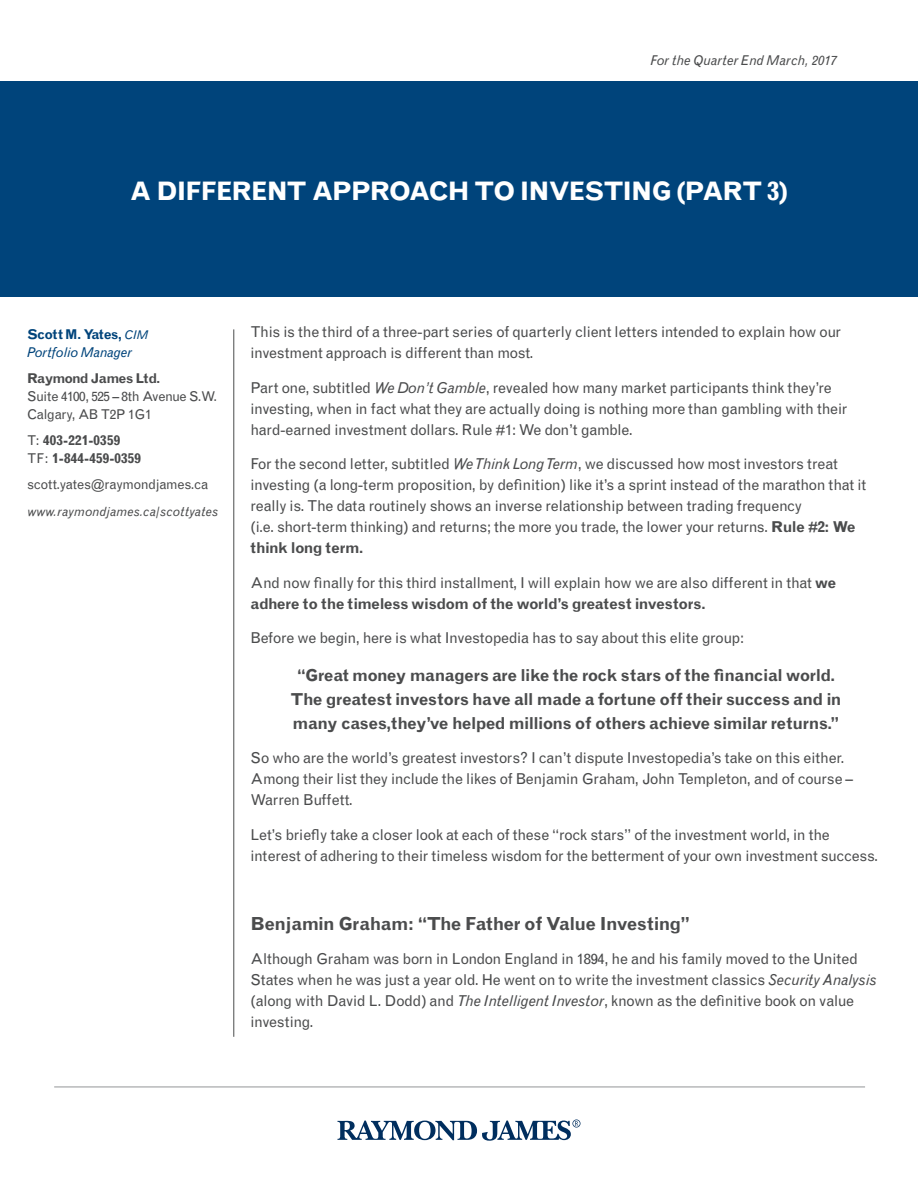
<style>
.page{position:relative;width:918px;height:1188px;background:#fff}
.page>*{position:absolute;margin:0;border:0;box-sizing:border-box;transform-origin:0 0}
.t1{font:700 25.5px "Grotesque MTRJ Corrected";letter-spacing:-.05em;color:#fff}
.Body_Copy{font:700 18px "Grotesque MTRJ Corrected";letter-spacing:-.025em;color:#4b4c4d}
.Body_Copy-2{font:700 16.5px/24px "Grotesque MTRJ Corrected";letter-spacing:-.03em;color:#4b4c4d;text-align:center}
.Body_Copy-3{font:15px/21px "Grotesque MTRJ Corrected";letter-spacing:-.02em;color:#4b4c4d}
.Body_Text{font:13.5px/18px "Grotesque MTRJ Corrected";letter-spacing:-.02em;color:#4b4c4d}
.Body_Text-2{font:italic 13.5px/18px "Grotesque MTRJ Corrected";letter-spacing:-.005em;color:#00447b}
.Body_Text-3{font:700 13.5px/18px "Grotesque MTRJ Corrected";letter-spacing:.015em;color:#4b4c4d}
.t2{font:italic 13.5px "Grotesque MTRJ Corrected";letter-spacing:-.015em;color:#4b4c4d}
.Body_Text-4{font:italic 12.75px "Grotesque MTRJ Corrected";letter-spacing:.01em;color:#4b4c4d}
.s1{font-weight:700;font-style:normal}
.s2{font-size:12px}
.s3{font-weight:700}
.s4{font-weight:400}
.s5{font-style:italic}
</style>
<div class="page">
<div style="left:0;top:81px;width:918px;height:216px;background:#00447b"></div>
<hr style="left:234px;top:329px;width:1px;height:708px;background:#4b4c4d">
<svg style="left:338px;top:1119px;width:242px;height:21px"></svg>
<hr style="left:54px;top:1087px;width:811px;height:1px;background:#939598">
<p class="t2" style="left:650px;top:52px;width:188px">For the Quarter End March, 2017</p>
<p class="t1" style="left:130px;top:176px;width:660px">A DIFFERENT APPROACH TO INVESTING (PART 3)</p>
<p class="Body_Text-2" style="left:27px;top:326px;width:123px"><span class="s1">Scott M. Yates,</span> <span class="s2">CIM<br></span>Portfolio Manager</p>
<p class="Body_Text" style="left:27px;top:370px;width:192px"><span class="s3">Raymond James Ltd.<br></span>Suite 4100, 525 – 8th Avenue S.W.<br>Calgary, AB T2P 1G1</p>
<p class="Body_Text-3" style="left:27px;top:432px;width:116px"><span class="s4">T:</span> 403-221-0359<br><span class="s4">TF:</span> 1-844-459-0359</p>
<p class="Body_Text" style="left:27px;top:476px;width:183px">scott.yates@raymondjames.ca</p>
<p class="Body_Text-4" style="left:27px;top:504px;width:193px">www.raymondjames.ca/scottyates</p>
<p class="Body_Copy-3" style="left:250px;top:322px;width:592px">This is the third of a three-part series of quarterly client letters intended to explain how our investment approach is different than most.</p>
<p class="Body_Copy-3" style="left:250px;top:377px;width:599px">Part one, subtitled <span class="s5">We Don’t Gamble</span>, revealed how many market participants think they’re investing, when in fact what they are actually doing is nothing more than gambling with their hard-earned investment dollars. Rule #1: We don’t gamble.</p>
<p class="Body_Copy-3" style="left:250px;top:454px;width:617px">For the second letter, subtitled <span class="s5">We Think Long Term</span>, we discussed how most investors treat investing (a long-term proposition, by definition) like it’s a sprint instead of the marathon that it really is. The data routinely shows an inverse relationship between trading frequency<br>(i.e. short-term thinking) and returns; the more you trade, the lower your returns. <span class="s3">Rule #2: We think long term.</span></p>
<p class="Body_Copy-3" style="left:250px;top:572px;width:587px">And now finally for this third installment, I will explain how we are also different in that <span class="s3">we adhere to the timeless wisdom of the world’s greatest investors.</span></p>
<p class="Body_Copy-3" style="left:250px;top:628px;width:495px">Before we begin, here is what Investopedia has to say about this elite group:</p>
<p class="Body_Copy-2" style="left:291px;top:663px;width:552px">“Great money managers are like the rock stars of the financial world.<br>The greatest investors have all made a fortune off their success and in many cases,they’ve helped millions of others achieve similar returns.”</p>
<p class="Body_Copy-3" style="left:250px;top:748px;width:604px">So who are the world’s greatest investors? I can’t dispute Investopedia’s take on this either.<br>Among their list they include the likes of Benjamin Graham, John Templeton, and of course –<br>Warren Buffett.</p>
<p class="Body_Copy-3" style="left:250px;top:824px;width:629px">Let’s briefly take a closer look at each of these “rock stars” of the investment world, in the interest of adhering to their timeless wisdom for the betterment of your own investment success.</p>
<p class="Body_Copy" style="left:250px;top:913px;width:441px">Benjamin Graham: “The Father of Value Investing”</p>
<p class="Body_Copy-3" style="left:250px;top:949px;width:628px">Although Graham was born in London England in 1894, he and his family moved to the United States when he was just a year old. He went on to write the investment classics <span class="s5">Security Analysis </span>(along with David L. Dodd) and <span class="s5">The Intelligent Investor</span>, known as the definitive book on value investing.</p>
</div>
